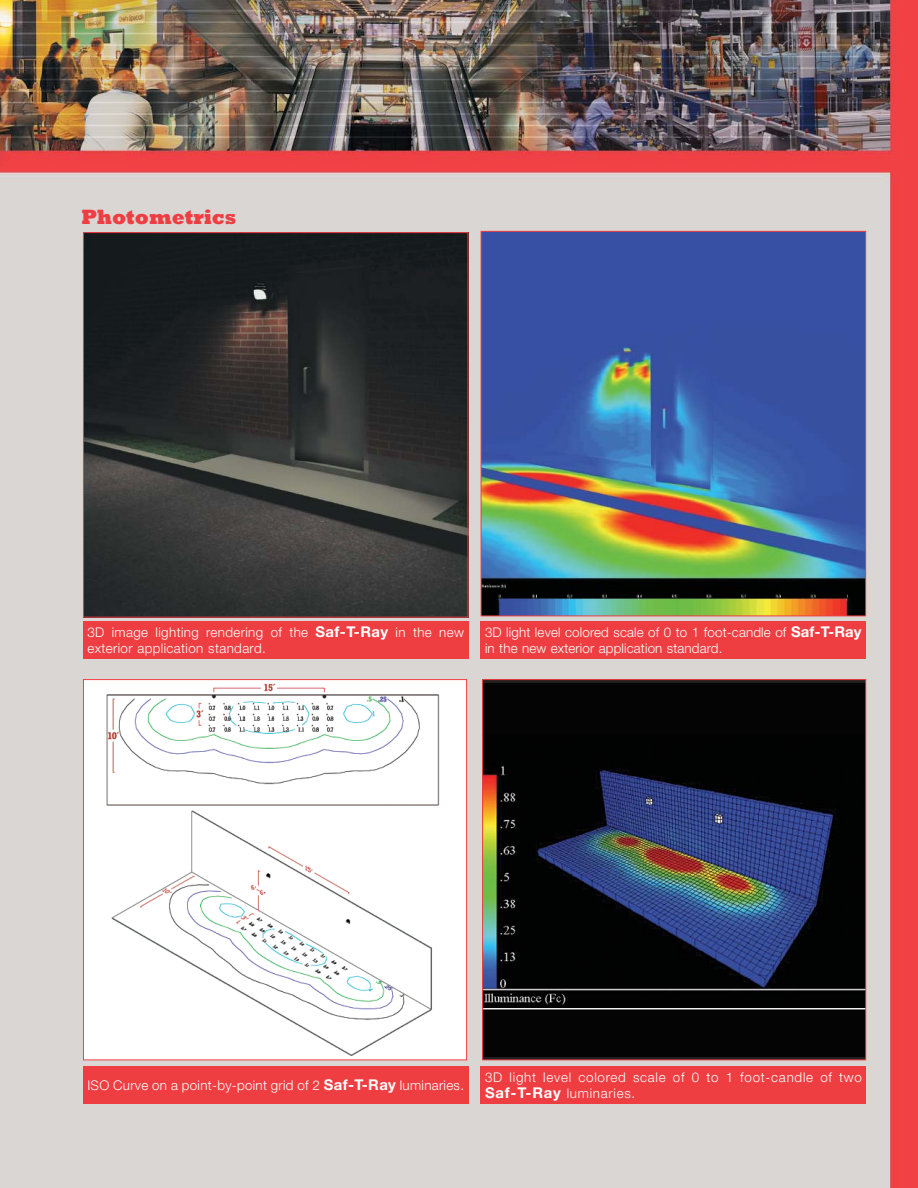
<style>
.page{position:relative;width:918px;height:1188px;background:#fff}
.page>*{position:absolute;margin:0;border:0;box-sizing:border-box;transform-origin:0 0}
.t1{font:800 21px "Rockwell";color:#ef3e42;scale:.9 1}
.t2{font:300 13.35px/16.4px "Helvetica Neue";letter-spacing:.03em;color:#fff}
.t3{font:300 13.35px/16.4px "Helvetica Neue";letter-spacing:.01em;color:#fff}
.t4{font:300 13.35px/16.4px "Helvetica Neue";letter-spacing:.055em;color:#fff}
.s1{font-weight:700;font-size:14.85px}
</style>
<div class="page">
<img style="left:0;top:0;width:918px;height:1188px">
<img style="left:484px;top:683px;width:380px;height:373px">
<div style="left:482px;top:679px;width:384px;height:381px;border:1px solid #ef3e42"></div>
<img style="left:85px;top:681px;width:380px;height:377px">
<div style="left:83px;top:679px;width:384px;height:381px;border:1px solid #ef3e42"></div>
<img style="left:483px;top:233px;width:381px;height:381px">
<div style="left:481px;top:231px;width:385px;height:385px;border:1px solid #ef3e42"></div>
<img style="left:85px;top:234px;width:381px;height:382px">
<div style="left:83px;top:232px;width:385px;height:386px;border:1px solid #ef3e42"></div>
<div style="left:83px;top:622px;width:385px;height:37px;background:#ef3e42"></div>
<div style="left:481px;top:622px;width:385px;height:37px;background:#ef3e42"></div>
<div style="left:83px;top:1066px;width:385px;height:37px;background:#ef3e42"></div>
<div style="left:481px;top:1066px;width:385px;height:37px;background:#ef3e42"></div>
<h1 class="t1" style="left:82px;top:210px;width:174px">Photometrics</h1>
<p class="t2" style="left:87px;top:626px;width:378px">3D image lighting rendering of the <span class="s1">Saf-T-Ray</span> in the new exterior application standard.</p>
<p class="t3" style="left:485px;top:626px;width:378px">3D light level colored scale of 0 to 1 foot-candle of <span class="s1">Saf-T-Ray </span>in the new exterior application standard.</p>
<p class="t2" style="left:87px;top:1078px;width:378px">ISO Curve on a point-by-point grid of 2 <span class="s1">Saf-T-Ray</span> luminaries.</p>
<p class="t4" style="left:485px;top:1070px;width:378px">3D light level colored scale of 0 to 1 foot-candle of two<br><span class="s1">Saf-T-Ray</span> luminaries.</p>
</div>
